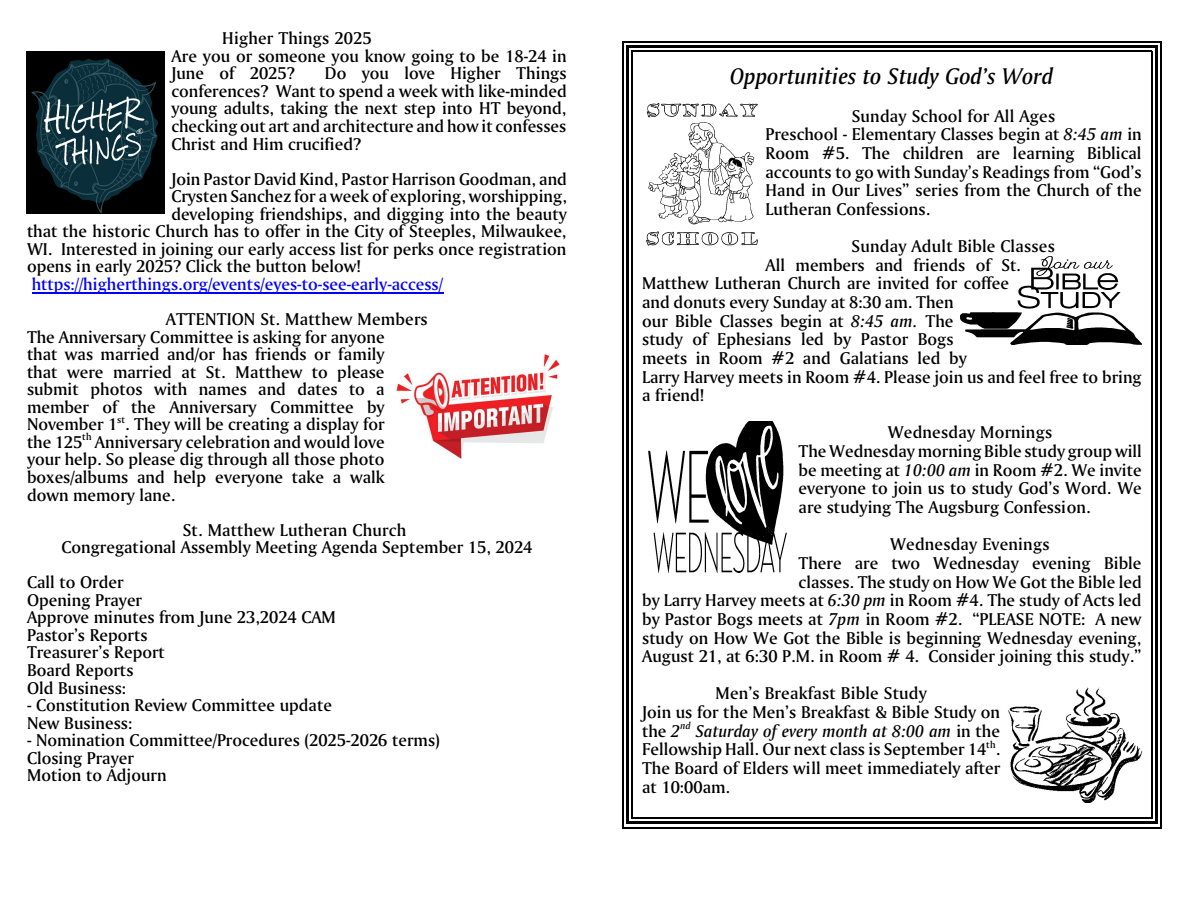
<style>
.page{position:relative;width:1188px;height:918px;background:#fff}
.page>*{position:absolute;margin:0;border:0;box-sizing:border-box;transform-origin:0 0}
.t1{font:24px "Amerigo BT Medium A,Italic";letter-spacing:.005em;color:#000}
.t2{font:18px/17.5px "Amerigo BT Medium A";color:#000}
.t3{font:18px "Amerigo BT Medium A";color:#00f}
.t4{font:18px "Amerigo BT Medium A,Italic";letter-spacing:.01em;color:#000}
.s1{font-family:"Amerigo BT Medium A,Italic"}
.s2{font-family:"Amerigo BT Medium A"}
</style>
<div class="page">
<img style="left:26px;top:51px;width:139px;height:162px">
<img style="left:396px;top:354px;width:164px;height:105px">
<hr style="left:32px;top:293px;width:411px;height:1px;background:#00f">
<img style="left:646px;top:103px;width:112px;height:143px">
<img style="left:960px;top:257px;width:182px;height:88px">
<img style="left:648px;top:421px;width:139px;height:152px">
<img style="left:1008px;top:687px;width:134px;height:116px">
<hr style="left:632px;top:51px;width:1px;height:767px;background:#000">
<hr style="left:1151px;top:51px;width:1px;height:767px;background:#000">
<hr style="left:632px;top:51px;width:520px;height:1px;background:#000">
<hr style="left:632px;top:817px;width:520px;height:1px;background:#000">
<hr style="left:626px;top:45px;width:3px;height:779px;background:#000">
<hr style="left:1155px;top:45px;width:3px;height:779px;background:#000">
<hr style="left:626px;top:45px;width:532px;height:3px;background:#000">
<hr style="left:626px;top:821px;width:532px;height:3px;background:#000">
<hr style="left:622px;top:41px;width:1px;height:787px;background:#000">
<hr style="left:1161px;top:41px;width:1px;height:787px;background:#000">
<hr style="left:622px;top:41px;width:540px;height:1px;background:#000">
<hr style="left:622px;top:827px;width:540px;height:1px;background:#000">
<p class="t2" style="left:171px;top:31px;width:397px;text-indent:51px">Higher Things 2025<br>Are you or someone you know going to be 18-24 in<br>June of 2025?</p>
<p class="t2" style="left:171px;top:66px;width:397px;text-align:justify;text-indent:154px">Do you love Higher Things conferences? Want to spend a week with like-minded young adults, taking the next step into HT beyond, checking out art and architecture and how it confesses Christ and Him crucified?</p>
<p class="t2" style="left:171px;top:171px;width:397px">Join Pastor David Kind, Pastor Harrison Goodman, and</p>
<p class="t2" style="left:171px;top:189px;width:397px">Crysten Sanchez for a week of exploring, worshipping,</p>
<p class="t2" style="left:171px;top:206px;width:397px">developing friendships, and digging into the beauty</p>
<p class="t2" style="left:27px;top:224px;width:541px">that the historic Church has to offer in the City of Steeples, Milwaukee,</p>
<p class="t2" style="left:27px;top:241px;width:541px">WI. Interested in joining our early access list for perks once registration</p>
<p class="t2" style="left:27px;top:259px;width:335px">opens in early 2025? Click the button below!</p>
<p class="t3" style="left:32px;top:276px;width:413px">https://higherthings.org/events/eyes-to-see-early-access/</p>
<p class="t2" style="left:27px;top:312px;width:402px;text-indent:139px">ATTENTION St. Matthew Members The Anniversary Committee is asking for anyone<br>that was married and/or has friends or family<br>that were married at St. Matthew to please submit photos with names and dates to a member of the Anniversary Committee by November 1<sup>st</sup>. They will be creating a display for<br>the 125<sup>th</sup> Anniversary celebration and would love<br>your help. So please dig through all those photo boxes/albums and help everyone take a walk down memory lane.</p>
<p class="t2" style="left:62px;top:522px;width:472px;text-align:center">St. Matthew Lutheran Church<br>Congregational Assembly Meeting Agenda September 15, 2024</p>
<p class="t2" style="left:27px;top:575px;width:311px">Call to Order<br>Opening Prayer<br>Approve minutes from June 23,2024 CAM<br>Pastor’s Reports<br>Treasurer’s Report<br>Board Reports<br>Old Business:</p>
<p class="t2" style="left:27px;top:698px;width:307px">- Constitution Review Committee update<br>New Business:</p>
<p class="t2" style="left:27px;top:733px;width:414px">- Nomination Committee/Procedures (2025-2026 terms)<br>Closing Prayer<br>Motion to Adjourn</p>
<h1 class="t1" style="left:730px;top:66px;width:324px">Opportunities to Study God’s Word</h1>
<p class="t2" style="left:766px;top:108px;width:378px;line-height:18.6px;text-indent:86px">Sunday School for All Ages<br>Preschool - Elementary Classes begin at <span class="s1">8:45 am</span> in Room #5. The children are learning Biblical accounts to go with Sunday’s Readings from “God’s Hand in Our Lives” series from the Church of the Lutheran Confessions.</p>
<p class="t2" style="left:852px;top:239px;width:205px">Sunday Adult Bible Classes</p>
<p class="t2" style="left:766px;top:257px;width:257px">All members and friends of St.</p>
<p class="t2" style="left:642px;top:276px;width:368px">Matthew Lutheran Church are invited for coffee</p>
<p class="t2" style="left:642px;top:295px;width:313px">and donuts every Sunday at 8:30 am. Then</p>
<p class="t2" style="left:642px;top:313px;width:313px">our Bible Classes begin at <span class="s1">8:45 am.</span> The</p>
<p class="t2" style="left:642px;top:332px;width:313px">study of Ephesians led by Pastor Bogs</p>
<p class="t2" style="left:642px;top:351px;width:326px">meets in Room #2 and Galatians led by</p>
<p class="t2" style="left:642px;top:369px;width:501px">Larry Harvey meets in Room #4. Please join us and feel free to bring</p>
<p class="t2" style="left:642px;top:388px;width:63px">a friend!</p>
<p class="t2" style="left:799px;top:425px;width:345px;line-height:18.6px;text-indent:89px">Wednesday Mornings<br>The Wednesday morning Bible study group will be meeting at <span class="s1">10:00 am</span> in Room #2. We invite everyone to join us to study God’s Word. We are studying The Augsburg Confession.</p>
<p class="t2" style="left:890px;top:537px;width:161px">Wednesday Evenings</p>
<p class="t2" style="left:799px;top:556px;width:344px">There are two Wednesday evening Bible</p>
<p class="t2" style="left:799px;top:574px;width:345px">classes. The study on How We Got the Bible led</p>
<p class="t2" style="left:642px;top:593px;width:501px">by Larry Harvey meets at <span class="s1">6:30 pm</span> in Room #4. The study of Acts led</p>
<p class="t2" style="left:642px;top:611px;width:501px">by Pastor Bogs meets at <span class="s1">7pm</span> in Room #2. “PLEASE NOTE: A new</p>
<p class="t2" style="left:642px;top:630px;width:501px">study on How We Got the Bible is beginning Wednesday evening,</p>
<p class="t2" style="left:642px;top:649px;width:501px">August 21, at 6:30 P.M. in Room # 4. Consider joining this study.”</p>
<p class="t2" style="left:642px;top:685px;width:359px;line-height:18.8px;text-align:center">Men’s Breakfast Bible Study<br>Join us for the Men’s Breakfast &amp; Bible Study on</p>
<p class="t4" style="left:642px;top:723px;width:359px"><span class="s2">the</span> 2<sup>nd</sup> Saturday of every month at 8:00 am <span class="s2">in the</span></p>
<p class="t2" style="left:642px;top:741px;width:360px;line-height:18.6px;text-align:justify">Fellowship Hall. Our next class is September 14<sup>th</sup>.<br>The Board of Elders will meet immediately after at 10:00am.</p>
</div>
